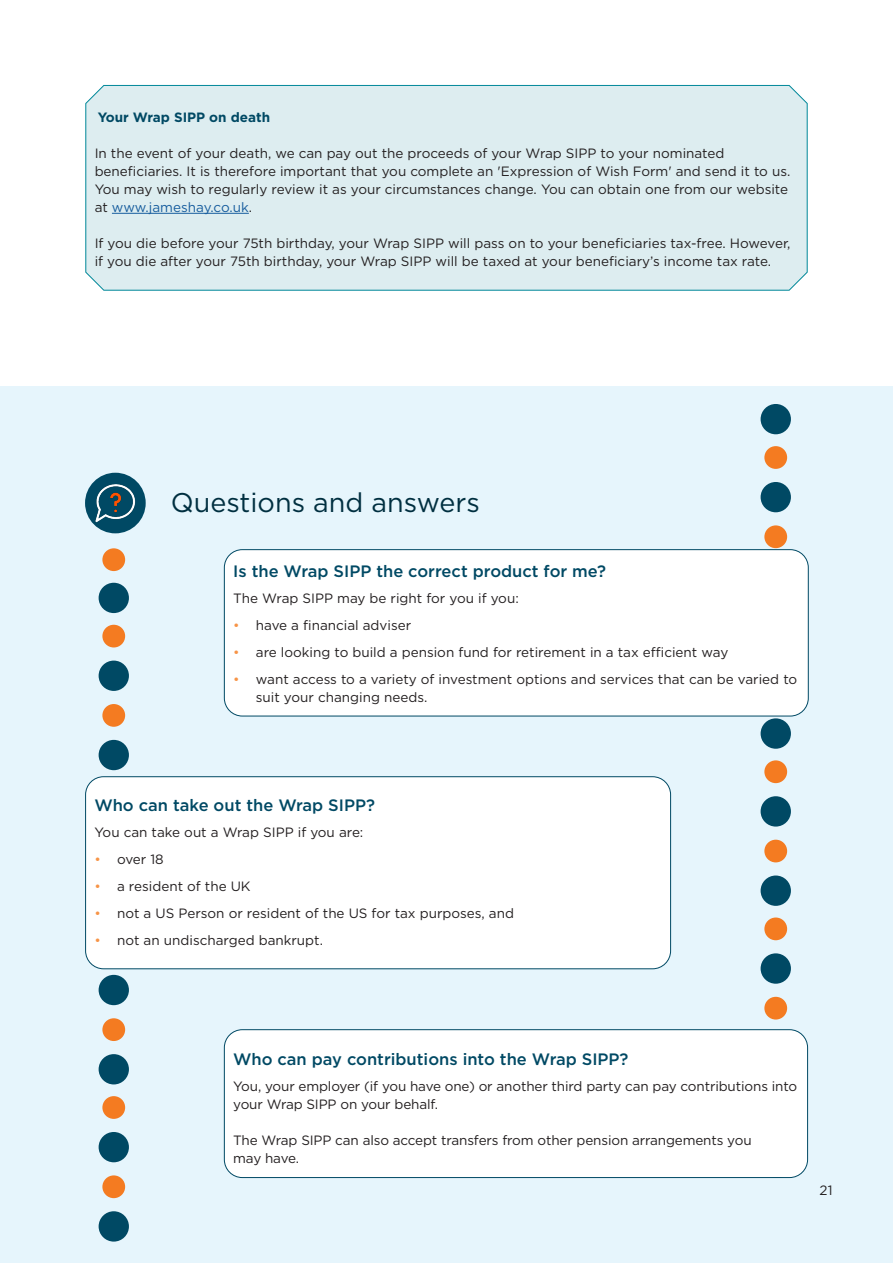
<style>
.page{position:relative;width:893px;height:1263px;background:#fff}
.page>*{position:absolute;margin:0;border:0;box-sizing:border-box;transform-origin:0 0}
.t1{font:27px "Gotham";color:#002f40}
.t2{font:500 16.5px "Gotham";color:#004964}
.t3{font:13.5px/18px "Gotham";color:#231f20}
.t4{font:700 13.5px "Gotham";color:#004964}
.s1{color:#175d9e}
.s2{color:#f79447}
</style>
<div class="page">
<div style="left:85px;top:84px;width:723px;height:207px;background:#ddedf0"></div>
<div style="left:0;top:386px;width:893px;height:877px;background:#e6f5fc"></div>
<div style="left:103px;top:549px;width:21px;height:21px;background:#f47b21;border-radius:50%"></div>
<div style="left:102px;top:548px;width:23px;height:23px;border:2px solid #f47b21;border-radius:50%"></div>
<div style="left:100px;top:584px;width:28px;height:28px;background:#004964;border-radius:50%"></div>
<div style="left:99px;top:583px;width:30px;height:30px;border:3px solid #004964;border-radius:50%"></div>
<div style="left:100px;top:662px;width:28px;height:28px;background:#004964;border-radius:50%"></div>
<div style="left:99px;top:661px;width:30px;height:30px;border:3px solid #004964;border-radius:50%"></div>
<div style="left:100px;top:741px;width:28px;height:28px;background:#004964;border-radius:50%"></div>
<div style="left:99px;top:740px;width:30px;height:30px;border:3px solid #004964;border-radius:50%"></div>
<div style="left:100px;top:976px;width:28px;height:28px;background:#004964;border-radius:50%"></div>
<div style="left:99px;top:975px;width:30px;height:30px;border:3px solid #004964;border-radius:50%"></div>
<div style="left:100px;top:1055px;width:28px;height:28px;background:#004964;border-radius:50%"></div>
<div style="left:99px;top:1054px;width:30px;height:30px;border:3px solid #004964;border-radius:50%"></div>
<div style="left:100px;top:1133px;width:28px;height:28px;background:#004964;border-radius:50%"></div>
<div style="left:99px;top:1132px;width:30px;height:30px;border:3px solid #004964;border-radius:50%"></div>
<div style="left:100px;top:1212px;width:28px;height:28px;background:#004964;border-radius:50%"></div>
<div style="left:99px;top:1211px;width:30px;height:30px;border:3px solid #004964;border-radius:50%"></div>
<div style="left:103px;top:626px;width:21px;height:20px;background:#f47b21;border-radius:50%"></div>
<div style="left:102px;top:625px;width:23px;height:22px;border:2px solid #f47b21;border-radius:50%"></div>
<div style="left:103px;top:705px;width:21px;height:21px;background:#f47b21;border-radius:50%"></div>
<div style="left:102px;top:704px;width:23px;height:23px;border:2px solid #f47b21;border-radius:50%"></div>
<div style="left:103px;top:1019px;width:21px;height:21px;background:#f47b21;border-radius:50%"></div>
<div style="left:102px;top:1018px;width:23px;height:23px;border:2px solid #f47b21;border-radius:50%"></div>
<div style="left:103px;top:1097px;width:21px;height:21px;background:#f47b21;border-radius:50%"></div>
<div style="left:102px;top:1096px;width:23px;height:23px;border:2px solid #f47b21;border-radius:50%"></div>
<div style="left:103px;top:1176px;width:21px;height:21px;background:#f47b21;border-radius:50%"></div>
<div style="left:102px;top:1175px;width:23px;height:23px;border:2px solid #f47b21;border-radius:50%"></div>
<div style="left:762px;top:483px;width:28px;height:28px;background:#004964;border-radius:50%"></div>
<div style="left:761px;top:482px;width:30px;height:30px;border:3px solid #004964;border-radius:50%"></div>
<div style="left:762px;top:720px;width:28px;height:27px;background:#004964;border-radius:50%"></div>
<div style="left:761px;top:718px;width:30px;height:31px;border:3px solid #004964;border-radius:50%"></div>
<div style="left:762px;top:797px;width:28px;height:28px;background:#004964;border-radius:50%"></div>
<div style="left:761px;top:796px;width:30px;height:30px;border:3px solid #004964;border-radius:50%"></div>
<div style="left:762px;top:877px;width:28px;height:27px;background:#004964;border-radius:50%"></div>
<div style="left:761px;top:875px;width:30px;height:31px;border:3px solid #004964;border-radius:50%"></div>
<div style="left:762px;top:955px;width:28px;height:27px;background:#004964;border-radius:50%"></div>
<div style="left:761px;top:953px;width:30px;height:31px;border:3px solid #004964;border-radius:50%"></div>
<div style="left:765px;top:447px;width:21px;height:21px;background:#f47b21;border-radius:50%"></div>
<div style="left:764px;top:446px;width:23px;height:23px;border:2px solid #f47b21;border-radius:50%"></div>
<div style="left:765px;top:526px;width:21px;height:21px;background:#f47b21;border-radius:50%"></div>
<div style="left:764px;top:525px;width:23px;height:23px;border:2px solid #f47b21;border-radius:50%"></div>
<div style="left:765px;top:761px;width:21px;height:21px;background:#f47b21;border-radius:50%"></div>
<div style="left:764px;top:760px;width:23px;height:23px;border:2px solid #f47b21;border-radius:50%"></div>
<div style="left:765px;top:841px;width:21px;height:20px;background:#f47b21;border-radius:50%"></div>
<div style="left:764px;top:840px;width:23px;height:22px;border:2px solid #f47b21;border-radius:50%"></div>
<div style="left:765px;top:918px;width:21px;height:21px;background:#f47b21;border-radius:50%"></div>
<div style="left:764px;top:917px;width:23px;height:23px;border:2px solid #f47b21;border-radius:50%"></div>
<div style="left:765px;top:998px;width:21px;height:20px;background:#f47b21;border-radius:50%"></div>
<div style="left:764px;top:997px;width:23px;height:22px;border:2px solid #f47b21;border-radius:50%"></div>
<div style="left:88px;top:475px;width:55px;height:56px;background:#004964;border-radius:50%"></div>
<div style="left:85px;top:473px;width:61px;height:60px;border:5px solid #004964;border-radius:50%"></div>
<img style="left:91px;top:476px;width:45px;height:54px">
<div style="left:762px;top:405px;width:28px;height:28px;background:#004964;border-radius:50%"></div>
<div style="left:761px;top:404px;width:30px;height:30px;border:3px solid #004964;border-radius:50%"></div>
<div style="left:224px;top:550px;width:584px;height:166px;background:#fff;border-radius:18px"></div>
<div style="left:224px;top:549px;width:585px;height:167px;border:1px solid #004964;border-radius:18px"></div>
<div style="left:86px;top:777px;width:585px;height:192px;background:#fff;border-radius:18px"></div>
<div style="left:85px;top:776px;width:586px;height:193px;border:1px solid #004964;border-radius:18px"></div>
<div style="left:224px;top:1030px;width:584px;height:147px;background:#fff;border-radius:18px"></div>
<div style="left:224px;top:1029px;width:584px;height:149px;border:1px solid #004964;border-radius:18px"></div>
<p class="t4" style="left:98px;top:108px;width:174px">Your Wrap SIPP on death</p>
<p class="t3" style="left:95px;top:144px;width:697px">In the event of your death, we can pay out the proceeds of your Wrap SIPP to your nominated beneficiaries. It is therefore important that you complete an 'Expression of Wish Form' and send it to us.<br>You may wish to regularly review it as your circumstances change. You can obtain one from our website at <span class="s1">www.jameshay.co.uk</span>.</p>
<p class="t3" style="left:95px;top:234px;width:697px">If you die before your 75th birthday, your Wrap SIPP will pass on to your beneficiaries tax-free. However, if you die after your 75th birthday, your Wrap SIPP will be taxed at your beneficiary’s income tax rate.</p>
<h1 class="t1" style="left:171px;top:485px;width:310px">Questions and answers</h1>
<p class="t2" style="left:233px;top:560px;width:374px">Is the Wrap SIPP the correct product for me?</p>
<p class="t3" style="left:233px;top:589px;width:287px">The Wrap SIPP may be right for you if you:</p>
<p class="t3" style="left:233px;top:616px;width:180px"><span class="s2">•</span> have a financial adviser</p>
<p class="t3" style="left:233px;top:643px;width:497px"><span class="s2">•</span> are looking to build a pension fund for retirement in a tax efficient way</p>
<p class="t3" style="left:256px;top:670px;width:543px;text-indent:-23px"><span class="s2">•</span> want access to a variety of investment options and services that can be varied to suit your changing needs.</p>
<p class="t2" style="left:94px;top:794px;width:282px">Who can take out the Wrap SIPP?</p>
<p class="t3" style="left:94px;top:823px;width:270px">You can take out a Wrap SIPP if you are:</p>
<p class="t3" style="left:94px;top:850px;width:71px"><span class="s2">•</span> over 18</p>
<p class="t3" style="left:94px;top:877px;width:158px"><span class="s2">•</span> a resident of the UK</p>
<p class="t3" style="left:94px;top:904px;width:421px"><span class="s2">•</span> not a US Person or resident of the US for tax purposes, and</p>
<p class="t3" style="left:94px;top:931px;width:230px"><span class="s2">•</span> not an undischarged bankrupt.</p>
<p class="t2" style="left:233px;top:1048px;width:397px">Who can pay contributions into the Wrap SIPP?</p>
<p class="t3" style="left:233px;top:1077px;width:566px">You, your employer (if you have one) or another third party can pay contributions into your Wrap SIPP on your behalf.</p>
<p class="t3" style="left:233px;top:1131px;width:520px">The Wrap SIPP can also accept transfers from other pension arrangements you may have.</p>
<p class="t3" style="left:820px;top:1181px;width:14px">21</p>
<p class="t3" style="left:816px;top:1187px;width:14px">21</p>
</div>
